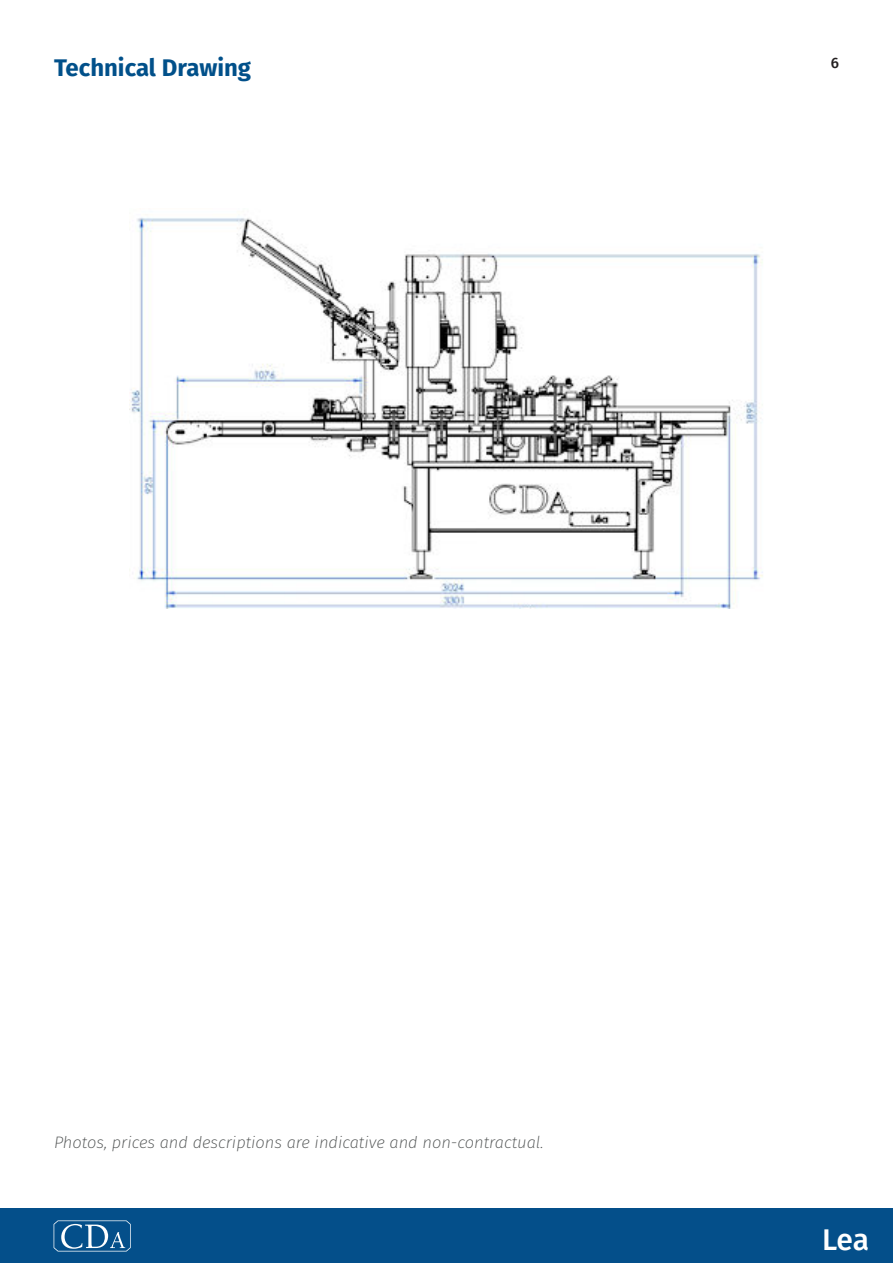
<style>
.page{position:relative;width:893px;height:1263px;background:#fff}
.page>*{position:absolute;margin:0;border:0;box-sizing:border-box;transform-origin:0 0}
.t1{font:500 30px "Fira Sans";color:#fff}
.t2{font:700 24px "Fira Sans";color:#01508a}
.t3{font:italic 200 16.5px "Fira Sans";color:#4f5252}
.t4{font:500 15px "Fira Sans";color:#231f20}
</style>
<div class="page">
<div style="left:0;top:1208px;width:893px;height:54px;background:#044f8a"></div>
<svg style="left:54px;top:1220px;width:77px;height:31px"></svg>
<img style="left:130px;top:217px;width:633px;height:392px">
<h2 class="t2" style="left:54px;top:51px;width:199px">Technical Drawing</h2>
<p class="t4" style="left:831px;top:52px;width:10px">6</p>
<p class="t3" style="left:54px;top:1131px;width:491px">Photos, prices and descriptions are indicative and non-contractual.</p>
<h1 class="t1" style="left:822px;top:1218px;width:48px">Lea</h1>
</div>
